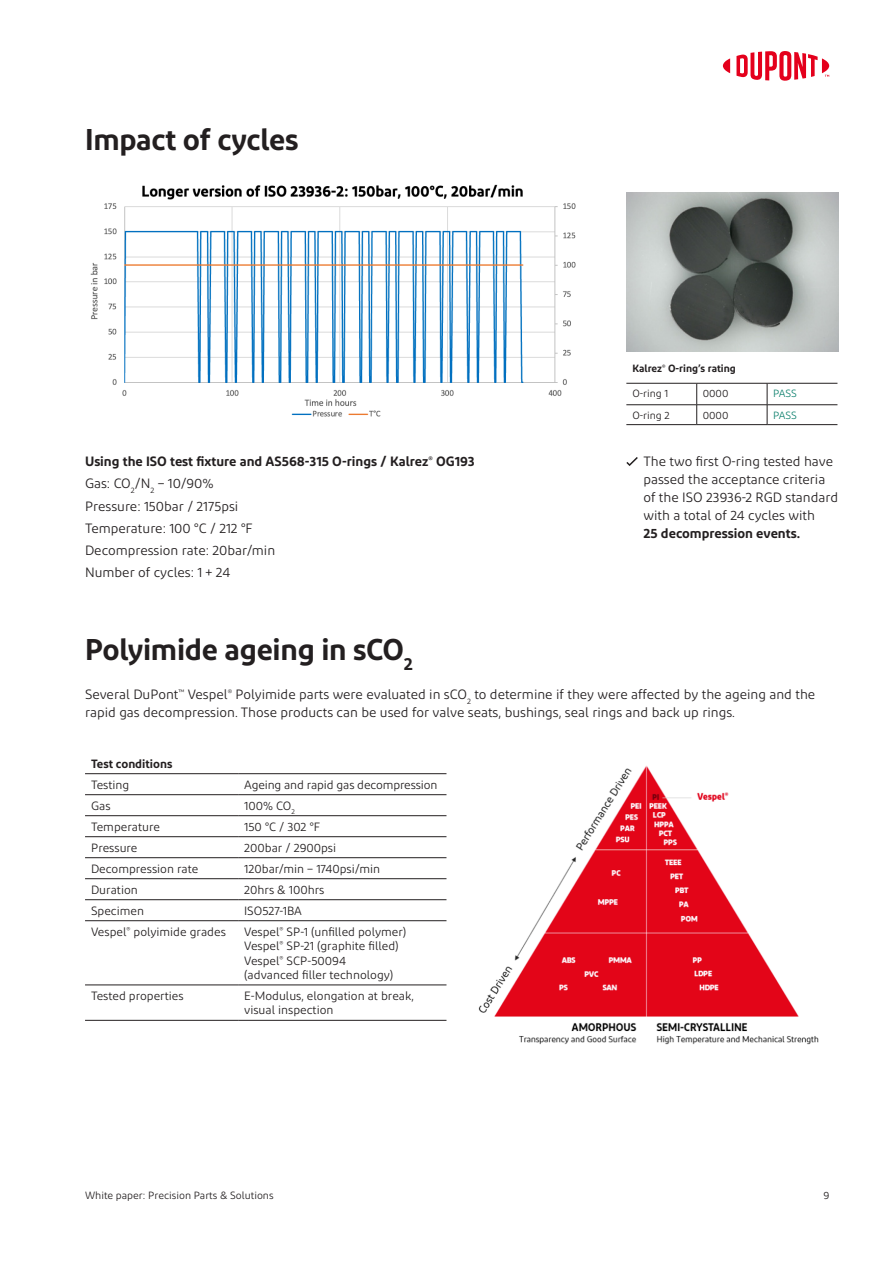
<style>
.page{position:relative;width:893px;height:1263px;background:#fff}
.page>*{position:absolute;margin:0;border:0;box-sizing:border-box;transform-origin:0 0}
.t1{font:600 30px "Diodrum";letter-spacing:-.01em;color:#231f20}
.t2{font:13.5px/22.2px "Diodrum";color:#231f20}
.t3{font:600 13.5px "Diodrum";color:#231f20}
.t4{font:12px/14.4px "Diodrum";color:#231f20}
.t5{font:600 12px "Diodrum";color:#231f20}
.t6{font:10.5px "Diodrum";color:#231f20}
.t7{font:600 10.5px "Diodrum";color:#231f20}
.t8{font:10.5px "Diodrum";color:#128370}
.s1{font-weight:600}
</style>
<div class="page">
<img style="left:478px;top:765px;width:341px;height:280px">
<svg style="left:723px;top:58px;width:7px;height:15px"></svg>
<svg style="left:736px;top:51px;width:93px;height:30px"></svg>
<hr style="left:85px;top:794px;width:153px;height:1px;background:#231f20">
<hr style="left:238px;top:794px;width:208px;height:1px;background:#231f20">
<hr style="left:85px;top:815px;width:153px;height:1px;background:#231f20">
<hr style="left:238px;top:815px;width:208px;height:1px;background:#231f20">
<hr style="left:85px;top:836px;width:153px;height:1px;background:#231f20">
<hr style="left:238px;top:836px;width:208px;height:1px;background:#231f20">
<hr style="left:85px;top:857px;width:153px;height:1px;background:#231f20">
<hr style="left:238px;top:857px;width:208px;height:1px;background:#231f20">
<hr style="left:85px;top:878px;width:153px;height:1px;background:#231f20">
<hr style="left:238px;top:878px;width:208px;height:1px;background:#231f20">
<hr style="left:85px;top:899px;width:153px;height:1px;background:#231f20">
<hr style="left:238px;top:899px;width:208px;height:1px;background:#231f20">
<hr style="left:85px;top:920px;width:153px;height:1px;background:#231f20">
<hr style="left:238px;top:920px;width:208px;height:1px;background:#231f20">
<hr style="left:85px;top:985px;width:153px;height:1px;background:#231f20">
<hr style="left:238px;top:985px;width:208px;height:1px;background:#231f20">
<hr style="left:85px;top:1020px;width:153px;height:1px;background:#231f20">
<hr style="left:238px;top:1020px;width:208px;height:1px;background:#231f20">
<hr style="left:85px;top:773px;width:153px;height:1px;background:#231f20">
<hr style="left:238px;top:773px;width:208px;height:1px;background:#231f20">
<svg style="left:626px;top:457px;width:12px;height:9px"></svg>
<hr style="left:626px;top:383px;width:71px;height:1px;background:#231f20">
<hr style="left:697px;top:383px;width:70px;height:1px;background:#231f20">
<hr style="left:767px;top:383px;width:70px;height:1px;background:#231f20">
<hr style="left:626px;top:404px;width:71px;height:1px;background:#231f20">
<hr style="left:697px;top:404px;width:70px;height:1px;background:#231f20">
<svg style="left:696px;top:383px;width:1px;height:41px"></svg>
<hr style="left:767px;top:404px;width:70px;height:1px;background:#231f20">
<svg style="left:767px;top:383px;width:1px;height:41px"></svg>
<hr style="left:626px;top:424px;width:71px;height:1px;background:#231f20">
<hr style="left:697px;top:424px;width:70px;height:1px;background:#231f20">
<hr style="left:767px;top:424px;width:70px;height:1px;background:#231f20">
<img style="left:90px;top:184px;width:486px;height:233px">
<img style="left:626px;top:192px;width:213px;height:160px">
<h1 class="t1" style="left:85px;top:120px;width:215px">Impact of cycles</h1>
<p class="t7" style="left:632px;top:362px;width:105px">Kalrez<sup>®</sup> O-ring’s rating</p>
<p class="t6" style="left:632px;top:387px;width:37px">O-ring 1</p>
<p class="t6" style="left:703px;top:387px;width:27px">0000</p>
<p class="t8" style="left:773px;top:387px;width:25px">PASS</p>
<p class="t6" style="left:632px;top:409px;width:39px">O-ring 2</p>
<p class="t6" style="left:703px;top:409px;width:27px">0000</p>
<p class="t8" style="left:773px;top:409px;width:25px">PASS</p>
<p class="t2" style="left:85px;top:450px;width:391px"><span class="s1">Using the ISO test fixture and AS568-315 O-rings / Kalrez</span><sup>®</sup> <span class="s1">OG193<br></span>Gas: CO<sub>2</sub>/N<sub>2</sub> – 10/90%<br>Pressure: 150bar / 2175psi<br>Temperature: 100 °C / 212 °F<br>Decompression rate: 20bar/min<br>Number of cycles: 1 + 24</p>
<p class="t2" style="left:643px;top:452px;width:196px;line-height:18px">The two first O-ring tested have passed the acceptance criteria of the ISO 23936-2 RGD standard with a total of 24 cycles with</p>
<p class="t3" style="left:643px;top:525px;width:158px">25 decompression events.</p>
<h1 class="t1" style="left:85px;top:630px;width:329px">Polyimide ageing in sCO<sub>2</sub></h1>
<p class="t2" style="left:85px;top:685px;width:732px;line-height:18px">Several DuPont<sup>™</sup> Vespel<sup>®</sup> Polyimide parts were evaluated in sCO<sub>2</sub> to determine if they were affected by the ageing and the rapid gas decompression. Those products can be used for valve seats, bushings, seal rings and back up rings.</p>
<p class="t5" style="left:91px;top:756px;width:83px">Test conditions</p>
<p class="t4" style="left:91px;top:777px;width:40px">Testing</p>
<p class="t4" style="left:244px;top:777px;width:195px">Ageing and rapid gas decompression</p>
<p class="t4" style="left:91px;top:798px;width:21px">Gas</p>
<p class="t4" style="left:244px;top:798px;width:52px">100% CO<sub>2</sub></p>
<p class="t4" style="left:91px;top:819px;width:71px">Temperature</p>
<p class="t4" style="left:244px;top:819px;width:77px">150 °C / 302 °F</p>
<p class="t4" style="left:91px;top:840px;width:48px">Pressure</p>
<p class="t4" style="left:244px;top:840px;width:94px">200bar / 2900psi</p>
<p class="t4" style="left:91px;top:861px;width:109px">Decompression rate</p>
<p class="t4" style="left:244px;top:861px;width:138px">120bar/min – 1740psi/min</p>
<p class="t4" style="left:91px;top:882px;width:48px">Duration</p>
<p class="t4" style="left:244px;top:882px;width:82px">20hrs &amp; 100hrs</p>
<p class="t4" style="left:91px;top:903px;width:54px">Specimen</p>
<p class="t4" style="left:244px;top:903px;width:59px">ISO527-1BA</p>
<p class="t4" style="left:91px;top:924px;width:136px">Vespel<sup>®</sup> polyimide grades</p>
<p class="t4" style="left:244px;top:924px;width:164px">Vespel<sup>®</sup> SP-1 (unfilled polymer)<br>Vespel<sup>®</sup> SP-21 (graphite filled)<br>Vespel<sup>®</sup> SCP-50094<br>(advanced filler technology)</p>
<p class="t4" style="left:91px;top:988px;width:94px">Tested properties</p>
<p class="t4" style="left:244px;top:988px;width:171px">E-Modulus, elongation at break, visual inspection</p>
<p class="t6" style="left:85px;top:1188px;width:190px">White paper: Precision Parts &amp; Solutions</p>
<p class="t6" style="left:823px;top:1188px;width:7px">9</p>
</div>
